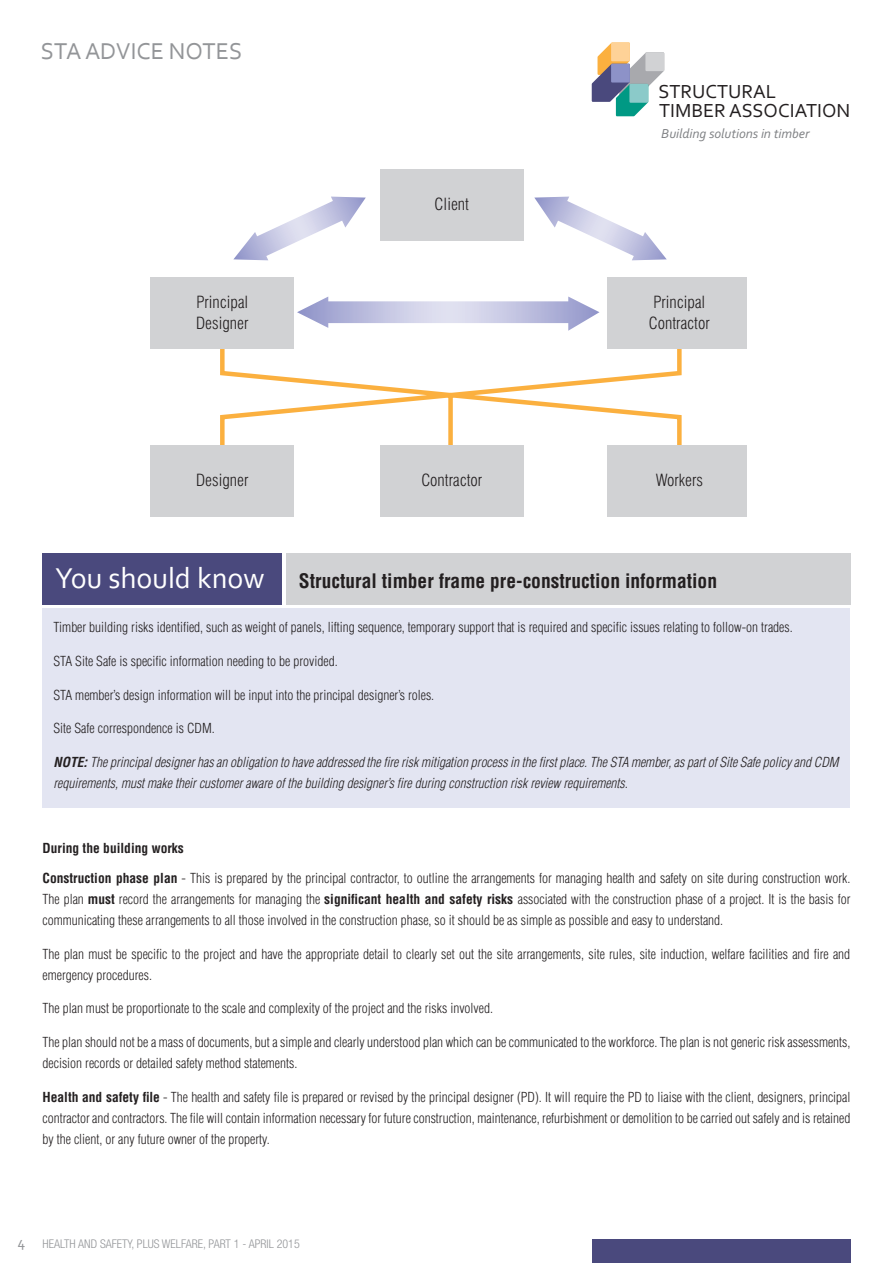
<style>
.page{position:relative;width:893px;height:1263px;background:#fff}
.page>*{position:absolute;margin:0;border:0;box-sizing:border-box;transform-origin:0 0}
.SUB_STA_Purple{font:30px "Corbel";color:#fff}
.t1{font:24px "Corbel";color:#939598}
.t2{font:19.8px/18.6px "Corbel";color:#231f20}
.Body_Bold_STA{font:700 condensed 19.5px "Helvetica";color:#231f20}
.t3{font:300 condensed 16.5px/21px "Swiss 721 BT";color:#231f20}
.Body_STA{font:15px "Corbel";color:#939598}
.t4{font:italic 13.65px "Corbel";color:#808285}
.Body_STA-2{font:300 condensed 13.5px/21px "Helvetica";color:#231f20;text-align:justify}
.Body_STA-3{font:italic 300 condensed 13.5px/21px "Helvetica";color:#231f20}
.Body_Bold_STA-2{font:700 condensed 13.5px "Helvetica";color:#231f20}
.t5{font:300 condensed 12px "Helvetica Neue LT Std";color:#939598}
.s1{font-weight:700}
</style>
<div class="page">
<svg style="left:592px;top:43px;width:73px;height:74px"></svg>
<div style="left:629px;top:84px;width:19px;height:19px;background:#8bcac9;border:2px solid #8bcac9"></div>
<div style="left:592px;top:1239px;width:258px;height:24px;background:#4a497d"></div>
<svg style="left:218px;top:333px;width:466px;height:130px"></svg>
<div style="left:151px;top:278px;width:143px;height:71px;background:#d1d2d4"></div>
<div style="left:151px;top:446px;width:143px;height:71px;background:#d1d2d4"></div>
<div style="left:380px;top:446px;width:144px;height:71px;background:#d1d2d4"></div>
<div style="left:608px;top:446px;width:139px;height:71px;background:#d1d2d4"></div>
<div style="left:380px;top:170px;width:144px;height:71px;background:#d1d2d4"></div>
<div style="left:608px;top:278px;width:139px;height:71px;background:#d1d2d4"></div>
<svg style="left:297px;top:297px;width:302px;height:34px"></svg>
<svg style="left:233px;top:197px;width:133px;height:63px"></svg>
<svg style="left:534px;top:197px;width:133px;height:63px"></svg>
<div style="left:43px;top:553px;width:239px;height:51px;background:#4a497d"></div>
<div style="left:286px;top:553px;width:564px;height:51px;background:#d1d2d4"></div>
<div style="left:43px;top:608px;width:807px;height:200px;background:#e3e5f2"></div>
<h2 class="t1" style="left:41px;top:36px;width:203px">STA ADVICE NOTES</h2>
<p class="t3" style="left:196px;top:292px;width:54px">Principal<br>Designer</p>
<p class="t3" style="left:435px;top:194px;width:36px">Client</p>
<h3 class="t2" style="left:658px;top:82px;width:194px">STRUCTURAL<br>TIMBER ASSOCIATION</h3>
<p class="t4" style="left:661px;top:125px;width:150px">Building solutions in timber</p>
<p class="t3" style="left:649px;top:292px;width:62px">Principal<br>Contractor</p>
<p class="t3" style="left:196px;top:470px;width:54px">Designer</p>
<p class="t3" style="left:421px;top:470px;width:62px">Contractor</p>
<p class="t3" style="left:656px;top:470px;width:49px">Workers</p>
<p class="SUB_STA_Purple" style="left:55px;top:560px;width:211px">You should know</p>
<p class="Body_Bold_STA" style="left:299px;top:568px;width:420px">Structural timber frame pre-construction information</p>
<p class="Body_STA-2" style="left:54px;top:617px;width:741px">Timber building risks identified, such as weight of panels, lifting sequence, temporary support that is required and specific issues relating to follow-on trades.</p>
<p class="Body_STA-2" style="left:54px;top:650px;width:286px">STA Site Safe is specific information needing to be provided.</p>
<p class="Body_STA-2" style="left:54px;top:684px;width:382px">STA member’s design information will be input into the principal designer’s roles.</p>
<p class="Body_STA-2" style="left:54px;top:718px;width:163px">Site Safe correspondence is CDM.</p>
<p class="Body_STA-3" style="left:54px;top:752px;width:786px"><span class="s1">NOTE:</span> The principal designer has an obligation to have addressed the fire risk mitigation process in the first place. The STA member, as part of Site Safe policy and CDM requirements, must make their customer aware of the building designer’s fire during construction risk review requirements.</p>
<p class="Body_Bold_STA-2" style="left:43px;top:840px;width:143px">During the building works</p>
<p class="Body_STA-2" style="left:43px;top:867px;width:809px"><span class="s1">Construction phase plan</span> - This is prepared by the principal contractor, to outline the arrangements for managing health and safety on site during construction work.<br>The plan <span class="s1">must</span> record the arrangements for managing the <span class="s1">significant health and safety risks</span> associated with the construction phase of a project. It is the basis for communicating these arrangements to all those involved in the construction phase, so it should be as simple as possible and easy to understand.</p>
<p class="Body_STA-2" style="left:43px;top:943px;width:809px">The plan must be specific to the project and have the appropriate detail to clearly set out the site arrangements, site rules, site induction, welfare facilities and fire and emergency procedures.</p>
<p class="Body_STA-2" style="left:43px;top:998px;width:452px">The plan must be proportionate to the scale and complexity of the project and the risks involved.</p>
<p class="Body_STA-2" style="left:43px;top:1032px;width:809px">The plan should not be a mass of documents, but a simple and clearly understood plan which can be communicated to the workforce. The plan is not generic risk assessments, decision records or detailed safety method statements.</p>
<p class="Body_STA-2" style="left:43px;top:1086px;width:809px"><span class="s1">Health and safety file</span> - The health and safety file is prepared or revised by the principal designer (PD). It will require the PD to liaise with the client, designers, principal contractor and contractors. The file will contain information necessary for future construction, maintenance, refurbishment or demolition to be carried out safely and is retained by the client, or any future owner of the property.</p>
<p class="Body_STA" style="left:17px;top:1233px;width:9px">4</p>
<p class="t5" style="left:43px;top:1237px;width:259px">HEALTH AND SAFETY, PLUS WELFARE, PART 1 - APRIL 2015</p>
</div>
